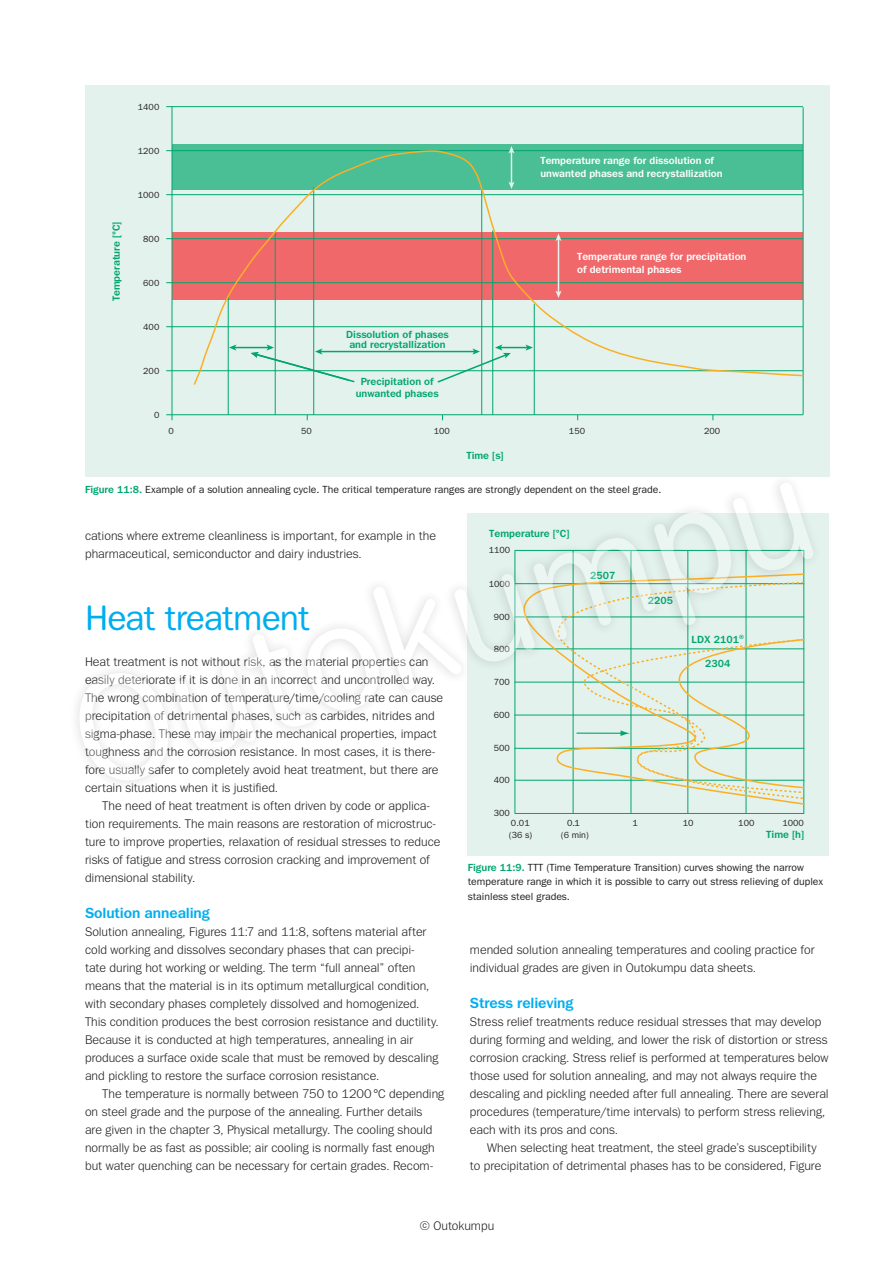
<style>
.page{position:relative;width:893px;height:1263px;background:#fff}
.page>*{position:absolute;margin:0;border:0;box-sizing:border-box;transform-origin:0 0}
.t1{font:36px "Tee Franklin Forever Rounded";letter-spacing:-.035em;color:#00aeef}
.t2{font:500 15px "Tee Franklin Forever";letter-spacing:-.005em;color:#00aeef}
.t3{font:300 12.75px/18px "Tee Franklin Forever";color:#231f20}
.t4{font:10.5px/14.2px "Tee Franklin Forever";color:#231f20}
.t5{font:500 10.5px/10.5px "Tee Franklin Forever";color:#00a66e;text-align:center}
.t6{font:500 10.5px/12.6px "Tee Franklin Forever";color:#fff}
.t7{font:9px "Tee Franklin Forever";color:#231f20}
.s1{font-weight:500;color:#00a66e}
</style>
<div class="page">
<div style="left:468px;top:514px;width:361px;height:342px;background:#e3f2ec"></div>
<div style="left:85px;top:85px;width:744px;height:391px;background:#e3f2ec"></div>
<div style="left:172px;top:145px;width:631px;height:45px;background:#4abe94"></div>
<div style="left:172px;top:232px;width:631px;height:67px;background:#f1686b"></div>
<hr style="left:166px;top:106px;width:637px;height:1px;background:#00a66e">
<hr style="left:166px;top:150px;width:637px;height:1px;background:#00a66e">
<hr style="left:166px;top:194px;width:637px;height:1px;background:#00a66e">
<hr style="left:166px;top:238px;width:637px;height:1px;background:#00a66e">
<hr style="left:166px;top:282px;width:637px;height:1px;background:#00a66e">
<hr style="left:166px;top:326px;width:637px;height:1px;background:#00a66e">
<hr style="left:166px;top:370px;width:637px;height:1px;background:#00a66e">
<hr style="left:166px;top:414px;width:637px;height:1px;background:#00a66e">
<hr style="left:172px;top:106px;width:1px;height:314px;background:#00a66e">
<hr style="left:803px;top:107px;width:1px;height:308px;background:#00a66e">
<hr style="left:313px;top:188px;width:1px;height:227px;background:#00a66e">
<hr style="left:481px;top:188px;width:1px;height:227px;background:#00a66e">
<hr style="left:492px;top:231px;width:1px;height:184px;background:#00a66e">
<hr style="left:534px;top:304px;width:1px;height:111px;background:#00a66e">
<hr style="left:275px;top:232px;width:1px;height:183px;background:#00a66e">
<hr style="left:228px;top:298px;width:1px;height:117px;background:#00a66e">
<svg style="left:193px;top:150px;width:610px;height:236px"></svg>
<hr style="left:234px;top:347px;width:35px;height:1px;background:#00a66e">
<svg style="left:229px;top:344px;width:7px;height:7px"></svg>
<hr style="left:320px;top:351px;width:155px;height:1px;background:#00a66e">
<hr style="left:558px;top:239px;width:1px;height:54px;background:#e3f2ec">
<svg style="left:555px;top:291px;width:6px;height:7px"></svg>
<svg style="left:555px;top:234px;width:6px;height:7px"></svg>
<hr style="left:511px;top:151px;width:1px;height:33px;background:#e3f2ec">
<svg style="left:508px;top:182px;width:6px;height:7px"></svg>
<svg style="left:508px;top:146px;width:6px;height:7px"></svg>
<svg style="left:251px;top:344px;width:105px;height:39px"></svg>
<svg style="left:436px;top:344px;width:97px;height:40px"></svg>
<svg style="left:85px;top:440px;width:745px;height:390px"></svg>
<svg style="left:77px;top:482px;width:737px;height:306px"></svg>
<p class="t5" style="left:111px;top:301px;width:81px;rotate:-90deg">Temperature [°C]</p>
<p class="t7" style="left:138px;top:101px;width:23px">1400</p>
<p class="t7" style="left:138px;top:145px;width:23px">1200</p>
<p class="t7" style="left:138px;top:189px;width:23px">1000</p>
<p class="t7" style="left:143px;top:233px;width:18px">800</p>
<p class="t7" style="left:143px;top:277px;width:18px">600</p>
<p class="t7" style="left:143px;top:321px;width:18px">400</p>
<p class="t7" style="left:143px;top:365px;width:18px">200</p>
<p class="t7" style="left:154px;top:409px;width:7px">0</p>
<p class="t6" style="left:540px;top:154px;width:184px">Temperature range for dissolution of unwanted phases and recrystallization</p>
<p class="t5" style="left:346px;top:329px;width:104px">Dissolution of phases and recrystallization</p>
<p class="t5" style="left:356px;top:375px;width:84px;line-height:12.6px">Precipitation of unwanted phases</p>
<p class="t6" style="left:577px;top:250px;width:171px">Temperature range for precipitation of detrimental phases</p>
<p class="t7" style="left:169px;top:425px;width:7px">0</p>
<p class="t7" style="left:301px;top:425px;width:12px">50</p>
<p class="t7" style="left:434px;top:425px;width:18px">100</p>
<p class="t7" style="left:569px;top:425px;width:18px">150</p>
<p class="t7" style="left:704px;top:425px;width:18px">200</p>
<p class="t5" style="left:466px;top:450px;width:39px">Time [s]</p>
<p class="t4" style="left:85px;top:483px;width:578px"><span class="s1">Figure 11:8.</span> Example of a solution annealing cycle. The critical temperature ranges are strongly dependent on the steel grade.</p>
<p class="t3" style="left:85px;top:527px;width:353px">cations where extreme cleanliness is important, for example in the pharmaceutical, semiconductor and dairy industries.</p>
<h1 class="t1" style="left:85px;top:597px;width:226px">Heat treatment</h1>
<p class="t3" style="left:85px;top:653px;width:360px">Heat treatment is not without risk, as the material properties can easily deteriorate if it is done in an incorrect and uncontrolled way.<br>The wrong combination of temperature/time/cooling rate can cause precipitation of detrimental phases, such as carbides, nitrides and sigma-phase. These may impair the mechanical properties, impact toughness and the corrosion resistance. In most cases, it is there&shy;fore usually safer to completely avoid heat treatment, but there are certain situations when it is justified.</p>
<p class="t3" style="left:85px;top:797px;width:357px;text-indent:17px">The need of heat treatment is often driven by code or applica&shy;tion requirements. The main reasons are restoration of microstruc&shy;ture to improve properties, relaxation of residual stresses to reduce risks of fatigue and stress corrosion cracking and improvement of dimensional stability.</p>
<p class="t2" style="left:85px;top:904px;width:126px">Solution annealing</p>
<p class="t3" style="left:85px;top:923px;width:355px">Solution annealing, Figures 11:7 and 11:8, softens material after cold working and dissolves secondary phases that can precipi-<br>tate during hot working or welding. The term “full anneal” often means that the material is in its optimum metallurgical condition, with secondary phases completely dissolved and homogenized.<br>This condition produces the best corrosion resistance and ductility.<br>Because it is conducted at high temperatures, annealing in air produces a surface oxide scale that must be removed by descaling and pickling to restore the surface corrosion resistance.</p>
<p class="t3" style="left:85px;top:1085px;width:361px;text-indent:17px">The temperature is normally between 750 to 1200°C depending on steel grade and the purpose of the annealing. Further details<br>are given in the chapter 3, Physical metallurgy. The cooling should normally be as fast as possible; air cooling is normally fast enough but water quenching can be necessary for certain grades. Recom-</p>
<p class="t5" style="left:489px;top:528px;width:82px">Temperature [°C]</p>
<p class="t7" style="left:489px;top:545px;width:23px">1100</p>
<p class="t7" style="left:489px;top:578px;width:23px">1000</p>
<p class="t7" style="left:494px;top:611px;width:18px">900</p>
<p class="t7" style="left:494px;top:643px;width:18px">800</p>
<p class="t7" style="left:494px;top:677px;width:18px">700</p>
<p class="t7" style="left:494px;top:710px;width:18px">600</p>
<p class="t7" style="left:494px;top:743px;width:18px">500</p>
<p class="t7" style="left:494px;top:775px;width:18px">400</p>
<p class="t7" style="left:494px;top:808px;width:18px">300</p>
<p class="t7" style="left:511px;top:817px;width:20px">0.01</p>
<p class="t7" style="left:567px;top:817px;width:14px">0.1</p>
<p class="t7" style="left:632px;top:817px;width:7px">1</p>
<p class="t7" style="left:683px;top:817px;width:12px">10</p>
<p class="t7" style="left:738px;top:817px;width:18px">100</p>
<p class="t7" style="left:782px;top:817px;width:23px">1000</p>
<p class="t7" style="left:509px;top:830px;width:25px">(36 s)</p>
<p class="t7" style="left:561px;top:830px;width:30px">(6 min)</p>
<p class="t5" style="left:766px;top:829px;width:39px">Time [h]</p>
<p class="t5" style="left:590px;top:570px;width:27px">2507</p>
<p class="t5" style="left:648px;top:596px;width:27px">2205</p>
<p class="t5" style="left:692px;top:634px;width:54px">LDX 2101<sup>®</sup></p>
<p class="t5" style="left:705px;top:658px;width:27px">2304</p>
<p class="t4" style="left:468px;top:860px;width:357px"><span class="s1">Figure 11:9.</span> TTT (Time Temperature Transition) curves showing the narrow temperature range in which it is possible to carry out stress relieving of duplex stainless steel grades.</p>
<p class="t3" style="left:470px;top:941px;width:346px">mended solution annealing temperatures and cooling practice for individual grades are given in Outokumpu data sheets.</p>
<p class="t2" style="left:470px;top:994px;width:105px">Stress relieving</p>
<p class="t3" style="left:470px;top:1013px;width:360px">Stress relief treatments reduce residual stresses that may develop during forming and welding, and lower the risk of distortion or stress corrosion cracking. Stress relief is performed at temperatures below those used for solution annealing, and may not always require the descaling and pickling needed after full annealing. There are several procedures (temperature/time intervals) to perform stress relieving, each with its pros and cons.</p>
<p class="t3" style="left:470px;top:1139px;width:353px;text-indent:17px">When selecting heat treatment, the steel grade’s susceptibility to precipitation of detrimental phases has to be considered, Figure</p>
<p class="t3" style="left:420px;top:1216px;width:76px">© Outokumpu</p>
</div>
